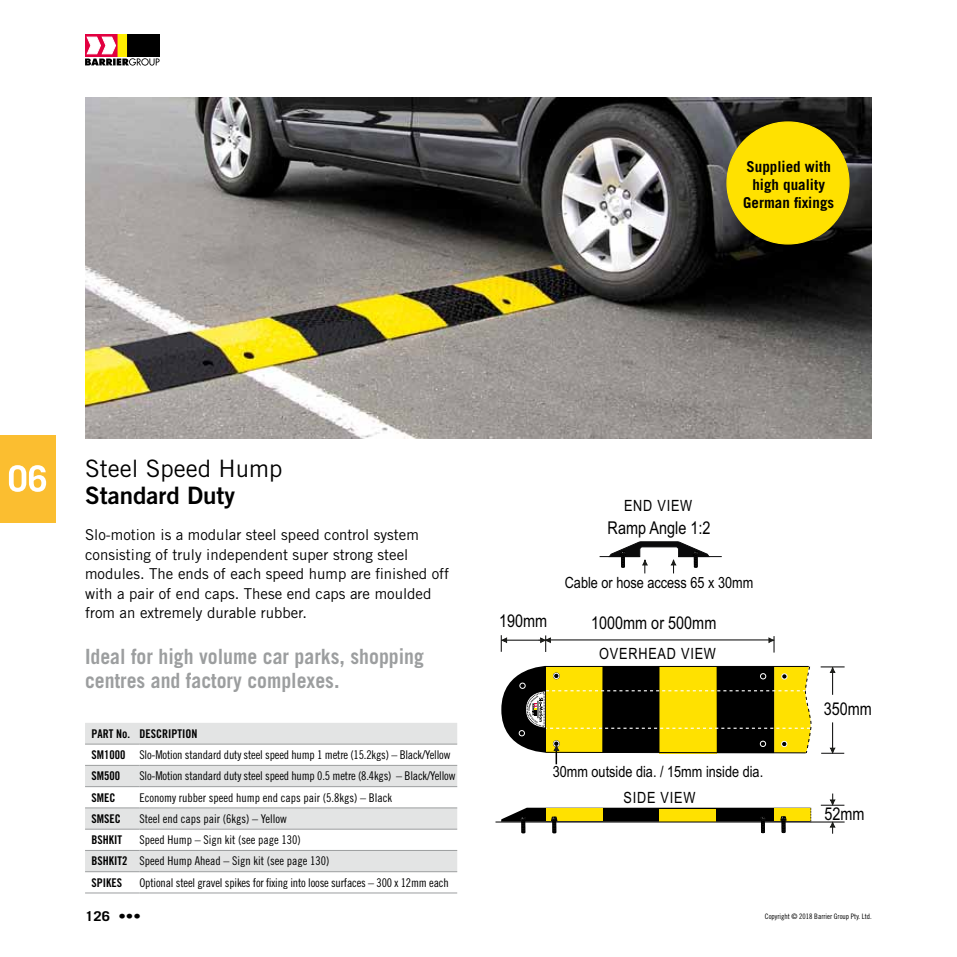
<style>
.page{position:relative;width:957px;height:957px;background:#fff}
.page>*{position:absolute;margin:0;border:0;box-sizing:border-box;transform-origin:0 0}
.t1{font:24px "Trade Gothic LT Std";color:#000}
.t2{font:24px "Trade Gothic LT Std Bd 2";color:#000}
.t3{font:700 21px/24px "Trade Gothic LT Std";color:#9c9e9f;scale:.94 1}
.t4{font:17.7px "Arial Narrow";color:#000}
.t5{font:15.45px "Arial Narrow";color:#000}
.t6{font:15.45px "Arial Narrow";letter-spacing:.05em;color:#000}
.t7{font:15px/19.5px "Trade Gothic LT Std";color:#000}
.t8{font:700 15px/18px "Trade Gothic LT Std";color:#000;text-align:center}
.t9{font:700 13.5px "Trade Gothic LT Std";color:#000;scale:1.11 1}
.t10{font:12px "Trade Gothic LT Std Cn 18";letter-spacing:-.015em;color:#000}
.t11{font:12px "Trade Gothic LT Std Bd Cn 20";color:#000}
.t12{font:7.5px "Trade Gothic LT Std Cn 18";color:#000}
.s1{font-family:"Trade Gothic LT Std Bd Cn 20"}
</style>
<div class="page">
<div style="left:0;top:435px;width:55px;height:87px;background:#fbbe30"></div>
<svg style="left:9px;top:465px;width:37px;height:27px"></svg>
<svg style="left:87px;top:36px;width:29px;height:1px"></svg>
<div style="left:85px;top:34px;width:33px;height:23px;border:1px solid #e20040"></div>
<div style="left:126px;top:34px;width:33px;height:22px;background:#000"></div>
<div style="left:118px;top:34px;width:8px;height:22px;background:#ffed00"></div>
<div style="left:118px;top:34px;width:9px;height:23px;border:1px solid #ffed00"></div>
<svg style="left:85px;top:37px;width:75px;height:29px"></svg>
<hr style="left:504px;top:640px;width:35px;height:1px;background:#000">
<hr style="left:546px;top:639px;width:224px;height:1px;background:#000">
<svg style="left:501px;top:807px;width:310px;height:26px"></svg>
<hr style="left:495px;top:821px;width:349px;height:1px;background:#000">
<svg style="left:500px;top:635px;width:7px;height:17px"></svg>
<svg style="left:539px;top:635px;width:12px;height:17px"></svg>
<svg style="left:768px;top:636px;width:7px;height:16px"></svg>
<svg style="left:820px;top:666px;width:24px;height:29px"></svg>
<svg style="left:821px;top:722px;width:23px;height:32px"></svg>
<svg style="left:821px;top:793px;width:23px;height:13px"></svg>
<svg style="left:828px;top:821px;width:8px;height:12px"></svg>
<svg style="left:501px;top:666px;width:310px;height:98px;background:#92862b"></svg>
<hr style="left:678px;top:556px;width:44px;height:1px;background:#0a0a0b">
<hr style="left:599px;top:556px;width:40px;height:1px;background:#0a0a0b">
<svg style="left:608px;top:541px;width:102px;height:33px"></svg>
<img style="left:85px;top:98px;width:787px;height:340px">
<svg style="left:85px;top:723px;width:372px;height:148px;fill:#e3e4e4"></svg>
<hr style="left:85px;top:829px;width:54px;height:1px;background:#9c9e9f">
<hr style="left:139px;top:829px;width:318px;height:1px;background:#9c9e9f">
<hr style="left:85px;top:850px;width:54px;height:1px;background:#9c9e9f">
<hr style="left:139px;top:850px;width:318px;height:1px;background:#9c9e9f">
<hr style="left:85px;top:871px;width:54px;height:1px;background:#9c9e9f">
<hr style="left:139px;top:871px;width:318px;height:1px;background:#9c9e9f">
<hr style="left:85px;top:892px;width:54px;height:1px;background:#9c9e9f">
<hr style="left:139px;top:892px;width:318px;height:1px;background:#9c9e9f">
<hr style="left:85px;top:744px;width:54px;height:1px;background:#9c9e9f">
<hr style="left:139px;top:744px;width:318px;height:1px;background:#9c9e9f">
<hr style="left:85px;top:765px;width:54px;height:1px;background:#9c9e9f">
<hr style="left:139px;top:765px;width:318px;height:1px;background:#9c9e9f">
<hr style="left:85px;top:786px;width:54px;height:1px;background:#9c9e9f">
<hr style="left:139px;top:786px;width:318px;height:1px;background:#9c9e9f">
<hr style="left:85px;top:807px;width:54px;height:1px;background:#9c9e9f">
<hr style="left:139px;top:807px;width:318px;height:1px;background:#9c9e9f">
<div style="left:727px;top:122px;width:122px;height:122px;background:#ffe100;border-radius:50%"></div>
<p class="t8" style="left:743px;top:157px;width:92px">Supplied with high quality<br>German fixings</p>
<h1 class="t1" style="left:85px;top:453px;width:199px">Steel Speed Hump</h1>
<h1 class="t2" style="left:85px;top:480px;width:151px">Standard Duty</h1>
<p class="t7" style="left:85px;top:525px;width:366px">Slo-motion is a modular steel speed control system consisting of truly independent super strong steel modules. The ends of each speed hump are finished off with a pair of end caps. These end caps are moulded from an extremely durable rubber.</p>
<h2 class="t3" style="left:85px;top:644px;width:362px">Ideal for high volume car parks, shopping centres and factory complexes.</h2>
<p class="t11" style="left:91px;top:726px;width:66px">PART NO. DESCRIPTION</p>
<p class="t10" style="left:91px;top:747px;width:360px"><span class="s1">SM1000</span> Slo-Motion standard duty steel speed hump 1 metre (15.2kgs) – Black/Yellow</p>
<p class="t11" style="left:91px;top:769px;width:30px">SM500</p>
<p class="t10" style="left:139px;top:769px;width:317px">Slo-Motion standard duty steel speed hump 0.5 metre (8.4kgs) – Black/Yellow</p>
<p class="t11" style="left:91px;top:790px;width:25px">SMEC</p>
<p class="t10" style="left:139px;top:790px;width:254px">Economy rubber speed hump end caps pair (5.8kgs) – Black</p>
<p class="t11" style="left:91px;top:811px;width:31px">SMSEC</p>
<p class="t10" style="left:139px;top:811px;width:149px">Steel end caps pair (6kgs) – Yellow</p>
<p class="t11" style="left:91px;top:832px;width:6px">BSHKIT</p>
<p class="t10" style="left:139px;top:832px;width:163px">Speed Hump – Sign kit (see page 130)</p>
<p class="t11" style="left:91px;top:854px;width:6px">BSHKIT</p>
<p class="t10" style="left:122px;top:854px;width:209px"><span class="s1">2</span> Speed Hump Ahead – Sign kit (see page 130)</p>
<p class="t11" style="left:91px;top:875px;width:32px">SPIKES</p>
<p class="t10" style="left:139px;top:875px;width:311px">Optional steel gravel spikes for fixing into loose surfaces – 300 x 12mm each</p>
<h3 class="t4" style="left:499px;top:608px;width:50px">190mm</h3>
<p class="t5" style="left:624px;top:494px;width:70px">END VIEW</p>
<h3 class="t4" style="left:607px;top:515px;width:104px">Ramp Angle 1:2</h3>
<p class="t5" style="left:565px;top:571px;width:190px">Cable or hose access 65 x 30mm</p>
<h3 class="t4" style="left:591px;top:609px;width:127px">1000mm or 500mm</h3>
<p class="t6" style="left:599px;top:642px;width:118px">OVERHEAD VIEW</p>
<p class="t5" style="left:553px;top:760px;width:212px">30mm outside dia. / 15mm inside dia.</p>
<p class="t6" style="left:623px;top:785px;width:73px">SIDE VIEW</p>
<h3 class="t4" style="left:823px;top:695px;width:50px">350mm</h3>
<h3 class="t4" style="left:824px;top:800px;width:42px">52mm</h3>
<p class="t9" style="left:85px;top:908px;width:52px">126 •••</p>
<p class="t12" style="left:765px;top:912px;width:108px">Copyright © 2018 Barrier Group Pty. Ltd.</p>
</div>
